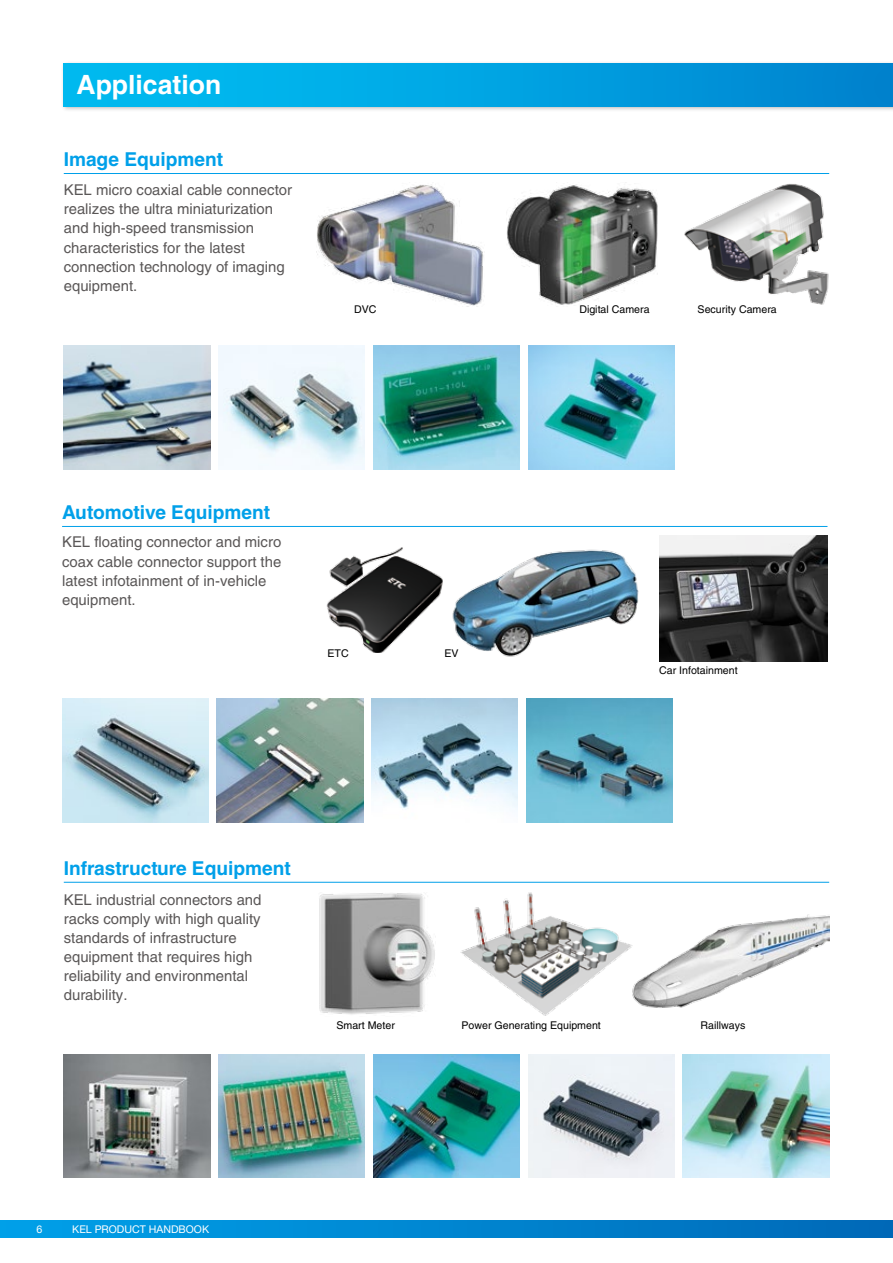
<style>
.page{position:relative;width:893px;height:1263px;background:#fff}
.page>*{position:absolute;margin:0;border:0;box-sizing:border-box;transform-origin:0 0}
.t1{font:700 26.55px "Helvetica LT Std";color:#fff}
.t2{font:700 19.2px "Helvetica LT Std";color:#00a0e9}
.t3{font:14.85px/19.2px "Helvetica LT Std";color:#5a5757}
.t4{font:10.65px "Helvetica LT Std";color:#000}
.t5{font:10.65px "Helvetica Neue";color:#fff}
</style>
<div class="page">
<div style="left:0;top:1220px;width:893px;height:17px;background:linear-gradient(to right,#00a1e9,#0069b8)"></div>
<img style="left:634px;top:914px;width:195px;height:94px">
<div style="left:60px;top:61px;width:833px;height:52px;background:#000;opacity:.3"></div>
<div style="left:64px;top:64px;width:829px;height:42px;background:linear-gradient(to right,#00c1f4,#0085d0)"></div>
<hr style="left:64px;top:173px;width:765px;height:1px;background:#00a0e9">
<hr style="left:64px;top:882px;width:765px;height:1px;background:#00a0e9">
<img style="left:64px;top:1054px;width:146px;height:124px">
<img style="left:219px;top:1054px;width:146px;height:124px">
<img style="left:373px;top:1054px;width:147px;height:124px">
<img style="left:528px;top:1054px;width:146px;height:124px">
<img style="left:460px;top:892px;width:174px;height:124px">
<img style="left:317px;top:185px;width:167px;height:121px">
<img style="left:507px;top:184px;width:150px;height:121px">
<img style="left:684px;top:184px;width:145px;height:121px">
<img style="left:319px;top:893px;width:116px;height:122px">
<img style="left:64px;top:346px;width:146px;height:123px">
<img style="left:219px;top:346px;width:146px;height:123px">
<img style="left:373px;top:346px;width:147px;height:123px">
<img style="left:528px;top:346px;width:146px;height:123px">
<hr style="left:62px;top:526px;width:765px;height:1px;background:#00a0e9">
<img style="left:62px;top:699px;width:146px;height:123px">
<img style="left:217px;top:699px;width:146px;height:123px">
<img style="left:372px;top:699px;width:146px;height:111px">
<img style="left:526px;top:699px;width:147px;height:123px">
<img style="left:659px;top:535px;width:168px;height:126px">
<img style="left:326px;top:547px;width:117px;height:105px">
<img style="left:452px;top:549px;width:187px;height:108px">
<img style="left:683px;top:1054px;width:146px;height:124px">
<h1 class="t1" style="left:77px;top:68px;width:146px">Application</h1>
<p class="t2" style="left:64px;top:147px;width:161px">Image Equipment</p>
<p class="t3" style="left:64px;top:180px;width:230px">KEL micro coaxial cable connector realizes the ultra miniaturization and high-speed transmission characteristics for the latest connection technology of imaging equipment.</p>
<p class="t4" style="left:354px;top:303px;width:24px">DVC</p>
<p class="t4" style="left:579px;top:303px;width:72px">Digital Camera</p>
<p class="t4" style="left:698px;top:303px;width:81px">Security Camera</p>
<p class="t2" style="left:62px;top:500px;width:210px">Automotive Equipment</p>
<p class="t3" style="left:62px;top:533px;width:221px">KEL floating connector and micro coax cable connector support the latest infotainment of in-vehicle equipment.</p>
<p class="t4" style="left:327px;top:647px;width:23px">ETC</p>
<p class="t4" style="left:444px;top:647px;width:16px">EV</p>
<p class="t4" style="left:659px;top:664px;width:80px">Car Infotainment</p>
<p class="t2" style="left:64px;top:856px;width:229px">Infrastructure Equipment</p>
<p class="t3" style="left:64px;top:890px;width:199px">KEL industrial connectors and racks comply with high quality standards of infrastructure equipment that requires high reliability and environmental durability.</p>
<p class="t4" style="left:336px;top:1019px;width:60px">Smart Meter</p>
<p class="t4" style="left:461px;top:1019px;width:141px">Power Generating Equipment</p>
<p class="t4" style="left:701px;top:1019px;width:46px">Raillways</p>
<p class="t5" style="left:37px;top:1222px;width:7px">6</p>
<p class="t5" style="left:72px;top:1222px;width:138px">KEL PRODUCT HANDBOOK</p>
</div>
